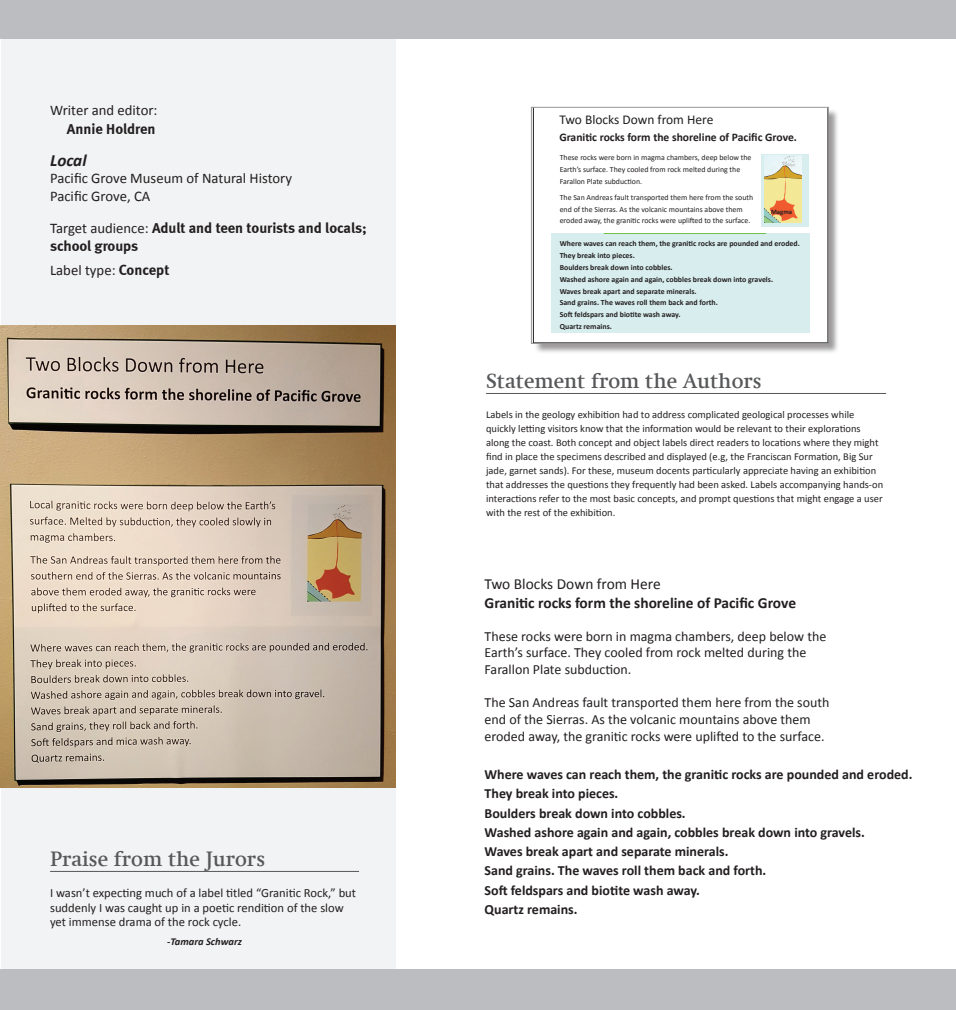
<style>
.page{position:relative;width:956px;height:1010px;background:#fff}
.page>*{position:absolute;margin:0;border:0;box-sizing:border-box;transform-origin:0 0}
.t1{font:500 21px "Swift Com";color:#57585a}
.t2{font:italic 700 17.15px "Calibri";color:#231f20}
.t3{font:700 15.4px "Calibri";color:#231f20}
.t4{font:15.4px "Calibri";color:#231f20}
.t5{font:14.7px/17.6px "Calibri";color:#231f20}
.t6{font:700 14.7px/17.6px "Meta";color:#231f20}
.t7{font:700 14px/19.2px "Calibri";color:#231f20}
.t8{font:14px/16.8px "Calibri";color:#231f20}
.t9{font:13.47px "Calibri";color:#231f20}
.t10{font:12.6px/14.7px "Calibri";color:#231f20}
.t11{font:700 11.58px "Calibri";color:#231f20}
.t12{font:10.5px/14px "Calibri";color:#231f20}
.t13{font:italic 700 10.5px "Calibri";color:#231f20}
.t14{font:700 7.84px/11.8px "Calibri";color:#231f20}
.t15{font:7.84px/11.8px "Calibri";color:#231f20}
.t16{font:700 6.72px "Calibri";color:#231f20}
.s1{font-family:"Calibri";font-weight:400}
.s2{font-family:"Meta";font-weight:700}
</style>
<div class="page">
<div style="left:1px;top:35px;width:395px;height:944px;background:#f2f3f4"></div>
<div style="left:0;top:0;width:956px;height:39px;background:#bcbdc0"></div>
<div style="left:0;top:969px;width:956px;height:41px;background:#bcbdc0"></div>
<img style="left:0;top:326px;width:396px;height:462px">
<div style="left:533px;top:108px;width:306px;height:247px;background:#231f20;opacity:.45"></div>
<svg style="left:533px;top:109px;width:293px;height:232px"></svg>
<div style="left:552px;top:233px;width:258px;height:100px;background:#d8eeee"></div>
<div style="left:761px;top:155px;width:47px;height:72px;background:#d8eeee"></div>
<img style="left:765px;top:156px;width:37px;height:67px">
<hr style="left:604px;top:233px;width:162px;height:1px;background:#74c150">
<div style="left:531px;top:107px;width:297px;height:236px;border:1px solid #939598"></div>
<hr style="left:486px;top:393px;width:400px;height:1px;background:#57585a">
<hr style="left:50px;top:871px;width:309px;height:1px;background:#57585a">
<h3 class="t5" style="left:50px;top:101px;width:109px">Writer and editor:</h3>
<h3 class="t6" style="left:67px;top:119px;width:90px">Annie Holdren</h3>
<h2 class="t2" style="left:50px;top:149px;width:38px">Local</h2>
<h3 class="t5" style="left:50px;top:170px;width:244px">Pacific Grove Museum of Natural History<br>Pacific Grove, CA</h3>
<h3 class="t6" style="left:50px;top:219px;width:318px"><span class="s1">Target audience:</span> Adult and teen tourists and locals; school groups</h3>
<h3 class="t5" style="left:50px;top:261px;width:121px">Label type: <span class="s2">Concept</span></h3>
<h1 class="t1" style="left:50px;top:846px;width:217px">Praise from the Jurors</h1>
<p class="t10" style="left:50px;top:885px;width:307px">I wasn’t expecting much of a label titled “Granitic Rock,” but suddenly I was caught up in a poetic rendition of the slow yet immense drama of the rock cycle.</p>
<p class="t13" style="left:167px;top:935px;width:76px">-Tamara Schwarz</p>
<p class="t9" style="left:559px;top:110px;width:156px">Two Blocks Down from Here</p>
<p class="t11" style="left:559px;top:129px;width:239px">Granitic rocks form the shoreline of Pacific Grove.</p>
<p class="t15" style="left:560px;top:151px;width:193px">These rocks were born in magma chambers, deep below the<br>Earth’s surface. They cooled from rock melted during the<br>Farallon Plate subduction.</p>
<p class="t15" style="left:560px;top:191px;width:195px">The San Andreas fault transported them here from the south end of the Sierras. As the volcanic mountains above them eroded away, the granitic rocks were uplifted to the surface.</p>
<p class="t14" style="left:560px;top:237px;width:242px">Where waves can reach them, the granitic rocks are pounded and eroded.<br>They break into pieces.<br>Boulders break down into cobbles.<br>Washed ashore again and again, cobbles break down into gravels.<br>Waves break apart and separate minerals.<br>Sand grains. The waves roll them back and forth.<br>Soft feldspars and biotite wash away.<br>Quartz remains.</p>
<p class="t16" style="left:771px;top:207px;width:23px">Magma</p>
<h1 class="t1" style="left:486px;top:368px;width:277px">Statement from the Authors</h1>
<p class="t12" style="left:486px;top:408px;width:399px">Labels in the geology exhibition had to address complicated geological processes while quickly letting visitors know that the information would be relevant to their explorations along the coast. Both concept and object labels direct readers to locations where they might find in place the specimens described and displayed (e.g, the Franciscan Formation, Big Sur jade, garnet sands). For these, museum docents particularly appreciate having an exhibition that addresses the questions they frequently had been asked. Labels accompanying hands-on interactions refer to the most basic concepts, and prompt questions that might engage a user with the rest of the exhibition.</p>
<h3 class="t4" style="left:485px;top:574px;width:178px">Two Blocks Down from Here</h3>
<h3 class="t3" style="left:485px;top:593px;width:313px">Granitic rocks form the shoreline of Pacific Grove</h3>
<h3 class="t8" style="left:485px;top:627px;width:343px">These rocks were born in magma chambers, deep below the<br>Earth’s surface. They cooled from rock melted during the<br>Farallon Plate subduction.</h3>
<h3 class="t8" style="left:485px;top:694px;width:346px">The San Andreas fault transported them here from the south end of the Sierras. As the volcanic mountains above them eroded away, the granitic rocks were uplifted to the surface.</h3>
<p class="t7" style="left:485px;top:764px;width:429px">Where waves can reach them, the granitic rocks are pounded and eroded.<br>They break into pieces.<br>Boulders break down into cobbles.<br>Washed ashore again and again, cobbles break down into gravels.<br>Waves break apart and separate minerals.<br>Sand grains. The waves roll them back and forth.<br>Soft feldspars and biotite wash away.<br>Quartz remains.</p>
</div>
